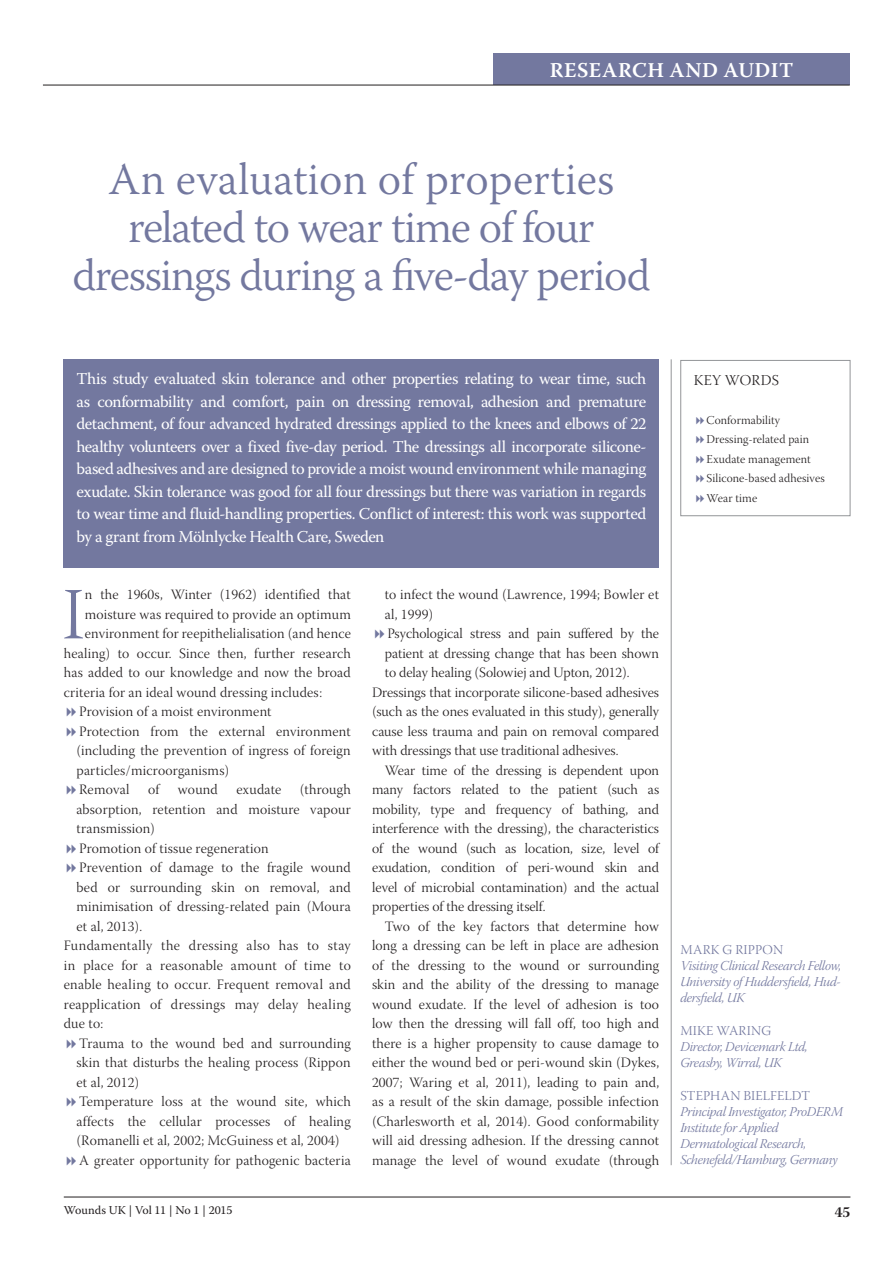
<style>
.page{position:relative;width:893px;height:1263px;background:#fff}
.page>*{position:absolute;margin:0;border:0;box-sizing:border-box;transform-origin:0 0}
.t1{font:73.35px "Warnock Pro Light Subh";color:#73789f}
.t2{font:300 45px/48px "Warnock Pro";letter-spacing:-.03em;color:#73789f;text-align:center}
.t3{font:600 21px "Warnock Pro";letter-spacing:.025em;color:#fff}
.t4{font:16.5px/22.5px "Warnock Pro";letter-spacing:-.03em;color:#fff;text-align:justify}
.t5{font:15px "Warnock Pro Light Subh";letter-spacing:.02em;color:#231f20}
.t6{font:15px "Warnock Pro Bold Subh";color:#231f20}
.t7{font:14.25px "Warnock Pro Light Subh";letter-spacing:.01em;color:#231f20}
.t8{font:13.5px/16.2px "Warnock Pro Light It Subh";letter-spacing:-.02em;color:#73789f}
.t9{font:13.5px "Warnock Pro Light Subh";letter-spacing:.015em;color:#73789f}
.t10{font:12px/19.5px "Warnock Pro Light Subh";letter-spacing:.01em;color:#231f20}
.t11{font:12px "Warnock Pro";letter-spacing:-.005em;color:#231f20}
</style>
<div class="page">
<hr style="left:64px;top:1196px;width:786px;height:1px;background:#231f20">
<div style="left:493px;top:53px;width:357px;height:32px;background:#73789f"></div>
<hr style="left:43px;top:85px;width:807px;height:1px;background:#231f20">
<hr style="left:671px;top:359px;width:1px;height:806px;background:#939598">
<div style="left:64px;top:359px;width:595px;height:208px;background:#73789f"></div>
<div style="left:680px;top:360px;width:170px;height:156px;border:1px solid #939598"></div>
<h3 class="t3" style="left:550px;top:57px;width:245px">RESEARCH AND AUDIT</h3>
<h2 class="t2" style="left:72px;top:155px;width:580px">An evaluation of properties related to wear time of four dressings during a five-day period</h2>
<p class="t4" style="left:77px;top:367px;width:571px">This study evaluated skin tolerance and other properties relating to wear time, such as conformability and comfort, pain on dressing removal, adhesion and premature detachment, of four advanced hydrated dressings applied to the knees and elbows of 22 healthy volunteers over a fixed five-day period. The dressings all incorporate silicone&shy;based adhesives and are designed to provide a moist wound environment while managing exudate. Skin tolerance was good for all four dressings but there was variation in regards to wear time and fluid-handling properties. Conflict of interest: this work was supported by a grant from Mölnlycke Health Care, Sweden</p>
<p class="t5" style="left:694px;top:372px;width:87px">KEY WORDS</p>
<p class="t10" style="left:707px;top:411px;width:120px">Conformability<br>Dressing-related pain<br>Exudate management<br>Silicone-based adhesives<br>Wear time</p>
<h1 class="t1" style="left:62px;top:575px;width:24px">I</h1>
<p class="t7" style="left:85px;top:587px;width:267px">n the 1960s, Winter (1962) identified that</p>
<p class="t7" style="left:85px;top:606px;width:267px">moisture was required to provide an optimum</p>
<p class="t7" style="left:85px;top:626px;width:267px">environment for reepithelialisation (and hence</p>
<p class="t7" style="left:64px;top:645px;width:289px">healing) to occur. Since then, further research</p>
<p class="t7" style="left:64px;top:665px;width:289px">has added to our knowledge and now the broad</p>
<p class="t7" style="left:64px;top:684px;width:260px">criteria for an ideal wound dressing includes:</p>
<p class="t7" style="left:79px;top:704px;width:194px">Provision of a moist environment</p>
<p class="t7" style="left:79px;top:723px;width:273px">Protection from the external environment</p>
<p class="t7" style="left:77px;top:743px;width:276px">(including the prevention of ingress of foreign</p>
<p class="t7" style="left:77px;top:762px;width:154px">particles/microorganisms)</p>
<p class="t7" style="left:79px;top:782px;width:52px">Removal</p>
<p class="t7" style="left:148px;top:782px;width:13px">of</p>
<p class="t7" style="left:178px;top:782px;width:42px">wound</p>
<p class="t7" style="left:236px;top:782px;width:46px">exudate</p>
<p class="t7" style="left:300px;top:782px;width:52px">(through</p>
<p class="t7" style="left:77px;top:801px;width:276px">absorption, retention and moisture vapour</p>
<p class="t7" style="left:77px;top:821px;width:80px">transmission)</p>
<p class="t7" style="left:79px;top:840px;width:191px">Promotion of tissue regeneration</p>
<p class="t7" style="left:79px;top:860px;width:273px">Prevention of damage to the fragile wound</p>
<p class="t7" style="left:77px;top:879px;width:276px">bed or surrounding skin on removal, and</p>
<p class="t7" style="left:77px;top:899px;width:276px">minimisation of dressing-related pain (Moura</p>
<p class="t7" style="left:77px;top:918px;width:67px">et al, 2013).</p>
<p class="t7" style="left:64px;top:938px;width:289px">Fundamentally the dressing also has to stay</p>
<p class="t7" style="left:64px;top:957px;width:289px">in place for a reasonable amount of time to</p>
<p class="t7" style="left:64px;top:977px;width:288px">enable healing to occur. Frequent removal and</p>
<p class="t7" style="left:64px;top:996px;width:289px">reapplication of dressings may delay healing</p>
<p class="t7" style="left:64px;top:1016px;width:41px">due to:</p>
<p class="t7" style="left:79px;top:1035px;width:273px">Trauma to the wound bed and surrounding</p>
<p class="t7" style="left:77px;top:1055px;width:276px">skin that disturbs the healing process (Rippon</p>
<p class="t7" style="left:77px;top:1074px;width:64px">et al, 2012)</p>
<p class="t7" style="left:79px;top:1094px;width:273px">Temperature loss at the wound site, which</p>
<p class="t7" style="left:77px;top:1113px;width:276px">affects the cellular processes of healing</p>
<p class="t7" style="left:77px;top:1133px;width:264px">(Romanelli et al, 2002; McGuiness et al, 2004)</p>
<p class="t7" style="left:79px;top:1152px;width:273px">A greater opportunity for pathogenic bacteria</p>
<p class="t7" style="left:385px;top:587px;width:276px">to infect the wound (Lawrence, 1994; Bowler et</p>
<p class="t7" style="left:385px;top:606px;width:50px">al, 1999)</p>
<p class="t7" style="left:387px;top:626px;width:273px">Psychological stress and pain suffered by the</p>
<p class="t7" style="left:385px;top:645px;width:276px">patient at dressing change that has been shown</p>
<p class="t7" style="left:385px;top:665px;width:246px">to delay healing (Solowiej and Upton, 2012).</p>
<p class="t7" style="left:372px;top:684px;width:289px">Dressings that incorporate silicone-based adhesives</p>
<p class="t7" style="left:372px;top:704px;width:289px">(such as the ones evaluated in this study), generally</p>
<p class="t7" style="left:372px;top:723px;width:289px">cause less trauma and pain on removal compared</p>
<p class="t7" style="left:372px;top:743px;width:248px">with dressings that use traditional adhesives.</p>
<p class="t7" style="left:385px;top:762px;width:276px">Wear time of the dressing is dependent upon</p>
<p class="t7" style="left:372px;top:782px;width:289px">many factors related to the patient (such as</p>
<p class="t7" style="left:372px;top:801px;width:288px">mobility, type and frequency of bathing, and</p>
<p class="t7" style="left:372px;top:821px;width:288px">interference with the dressing), the characteristics</p>
<p class="t7" style="left:372px;top:840px;width:289px">of the wound (such as location, size, level of</p>
<p class="t7" style="left:372px;top:860px;width:289px">exudation, condition of peri-wound skin and</p>
<p class="t7" style="left:372px;top:879px;width:289px">level of microbial contamination) and the actual</p>
<p class="t7" style="left:372px;top:899px;width:175px">properties of the dressing itself.</p>
<p class="t7" style="left:385px;top:918px;width:276px">Two of the key factors that determine how</p>
<p class="t7" style="left:372px;top:938px;width:288px">long a dressing can be left in place are adhesion</p>
<p class="t7" style="left:372px;top:957px;width:289px">of the dressing to the wound or surrounding</p>
<p class="t7" style="left:372px;top:977px;width:288px">skin and the ability of the dressing to manage</p>
<p class="t7" style="left:372px;top:996px;width:288px">wound exudate. If the level of adhesion is too</p>
<p class="t7" style="left:372px;top:1016px;width:289px">low then the dressing will fall off, too high and</p>
<p class="t7" style="left:372px;top:1035px;width:289px">there is a higher propensity to cause damage to</p>
<p class="t7" style="left:372px;top:1055px;width:289px">either the wound bed or peri-wound skin (Dykes,</p>
<p class="t7" style="left:372px;top:1074px;width:289px">2007; Waring et al, 2011), leading to pain and,</p>
<p class="t7" style="left:372px;top:1094px;width:289px">as a result of the skin damage, possible infection</p>
<p class="t7" style="left:372px;top:1113px;width:288px">(Charlesworth et al, 2014). Good conformability</p>
<p class="t7" style="left:372px;top:1133px;width:288px">will aid dressing adhesion. If the dressing cannot</p>
<p class="t7" style="left:372px;top:1152px;width:288px">manage the level of wound exudate (through</p>
<p class="t9" style="left:680px;top:942px;width:104px">MARK G RIPPON</p>
<p class="t8" style="left:680px;top:959px;width:163px;text-align:justify">Visiting Clinical Research Fellow, University of Huddersfield, Hud&shy;dersfield, UK</p>
<p class="t9" style="left:680px;top:1023px;width:92px">MIKE WARING</p>
<p class="t8" style="left:680px;top:1040px;width:129px">Director, Devicemark Ltd,<br>Greasby, Wirral, UK</p>
<p class="t9" style="left:680px;top:1088px;width:131px">STEPHAN BIELFELDT</p>
<p class="t8" style="left:680px;top:1105px;width:164px">Principal Investigator, ProDERM<br>Institute for Applied<br>Dermatological Research,<br>Schenefeld/Hamburg, Germany</p>
<p class="t11" style="left:64px;top:1203px;width:170px">Wounds UK | Vol 11 | No 1 | 2015</p>
<p class="t6" style="left:835px;top:1203px;width:17px">45</p>
</div>
